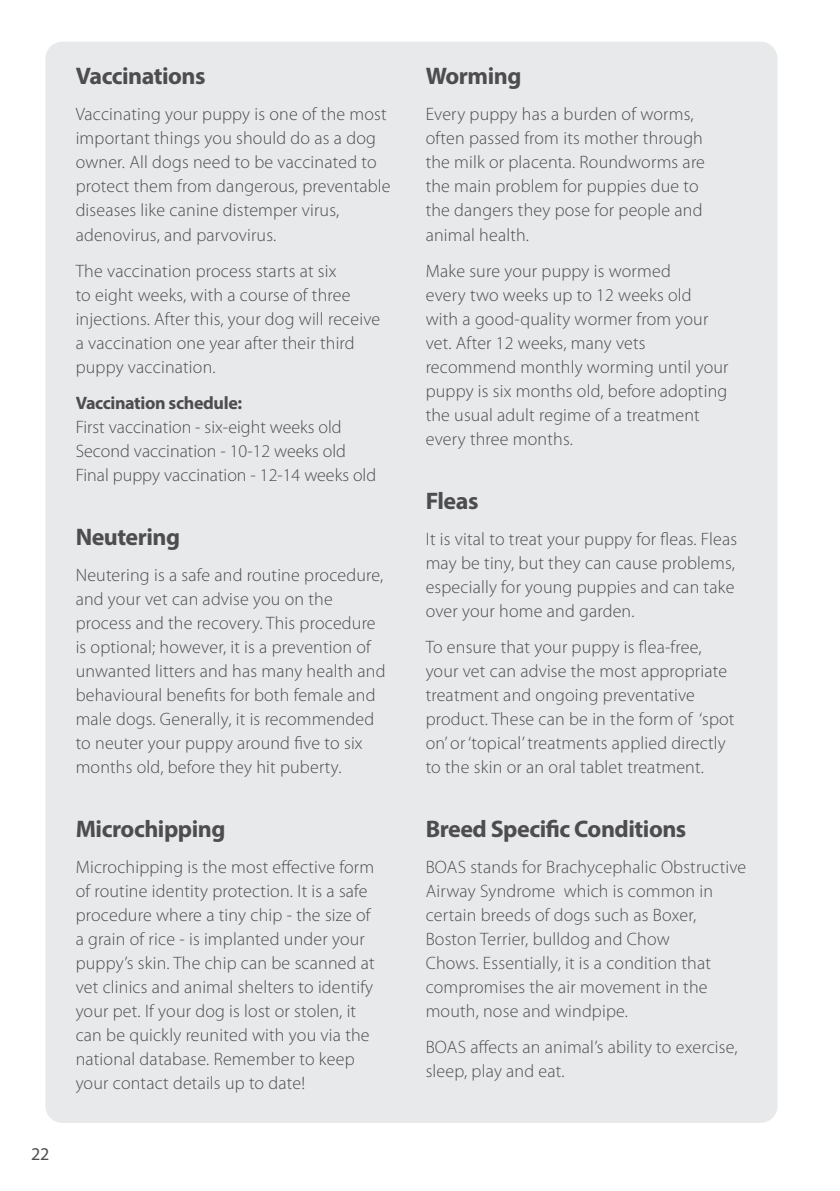
<style>
.page{position:relative;width:840px;height:1191px;background:#fff}
.page>*{position:absolute;margin:0;border:0;box-sizing:border-box;transform-origin:0 0}
.t1{font:700 24px "Myriad Pro";letter-spacing:-.02em;color:#4d4d4f}
.t2{font:300 18px/24px "Myriad Pro";letter-spacing:.01em;color:#4d4d4f}
.t3{font:300 18px/24px "Myriad Pro";letter-spacing:.01em;color:#4f4f51}
.t4{font:700 18px "Myriad Pro";letter-spacing:-.02em;color:#4d4d4f}
.t5{font:18px "Myriad Pro";color:#4f4f51}
</style>
<div class="page">
<div style="left:45px;top:42px;width:732px;height:1081px;background:#e6e7e8;border-radius:17px"></div>
<p class="t5" style="left:31px;top:1142px;width:20px">22</p>
<h1 class="t1" style="left:76px;top:61px;width:131px">Vaccinations</h1>
<p class="t2" style="left:76px;top:103px;width:316px">Vaccinating your puppy is one of the most important things you should do as a dog owner. All dogs need to be vaccinated to protect them from dangerous, preventable diseases like canine distemper virus, adenovirus, and parvovirus.</p>
<p class="t2" style="left:76px;top:259px;width:306px">The vaccination process starts at six<br>to eight weeks, with a course of three injections. After this, your dog will receive a vaccination one year after their third puppy vaccination.</p>
<p class="t4" style="left:76px;top:391px;width:168px">Vaccination schedule:</p>
<p class="t2" style="left:76px;top:415px;width:302px">First vaccination - six-eight weeks old<br>Second vaccination - 10-12 weeks old<br>Final puppy vaccination - 12-14 weeks old</p>
<h1 class="t1" style="left:76px;top:521px;width:106px">Neutering</h1>
<p class="t2" style="left:76px;top:563px;width:311px">Neutering is a safe and routine procedure, and your vet can advise you on the process and the recovery. This procedure is optional; however, it is a prevention of unwanted litters and has many health and behavioural benefits for both female and male dogs. Generally, it is recommended to neuter your puppy around five to six months old, before they hit puberty.</p>
<h1 class="t1" style="left:76px;top:813px;width:151px">Microchipping</h1>
<p class="t2" style="left:76px;top:855px;width:300px">Microchipping is the most effective form of routine identity protection. It is a safe procedure where a tiny chip - the size of a grain of rice - is implanted under your puppy’s skin. The chip can be scanned at vet clinics and animal shelters to identify your pet. If your dog is lost or stolen, it can be quickly reunited with you via the national database. Remember to keep your contact details up to date!</p>
<h1 class="t1" style="left:425px;top:61px;width:97px">Worming</h1>
<p class="t2" style="left:425px;top:103px;width:281px">Every puppy has a burden of worms, often passed from its mother through the milk or placenta. Roundworms are the main problem for puppies due to the dangers they pose for people and animal health.</p>
<p class="t2" style="left:425px;top:259px;width:304px">Make sure your puppy is wormed<br>every two weeks up to 12 weeks old with a good-quality wormer from your vet. After 12 weeks, many vets recommend monthly worming until your puppy is six months old, before adopting the usual adult regime of a treatment every three months.</p>
<h1 class="t1" style="left:425px;top:485px;width:54px">Fleas</h1>
<p class="t2" style="left:425px;top:527px;width:313px">It is vital to treat your puppy for fleas. Fleas may be tiny, but they can cause problems, especially for young puppies and can take over your home and garden.</p>
<p class="t2" style="left:425px;top:635px;width:310px">To ensure that your puppy is flea-free, your vet can advise the most appropriate treatment and ongoing preventative product. These can be in the form of ‘spot on’ or ‘topical’ treatments applied directly to the skin or an oral tablet treatment.</p>
<h1 class="t1" style="left:425px;top:813px;width:262px">Breed Specific Conditions</h1>
<p class="t3" style="left:425px;top:855px;width:322px">BOAS stands for Brachycephalic Obstructive Airway Syndrome which is common in certain breeds of dogs such as Boxer, Boston Terrier, bulldog and Chow<br>Chows. Essentially, it is a condition that compromises the air movement in the mouth, nose and windpipe.</p>
<p class="t3" style="left:425px;top:1035px;width:313px">BOAS affects an animal’s ability to exercise, sleep, play and eat.</p>
</div>
